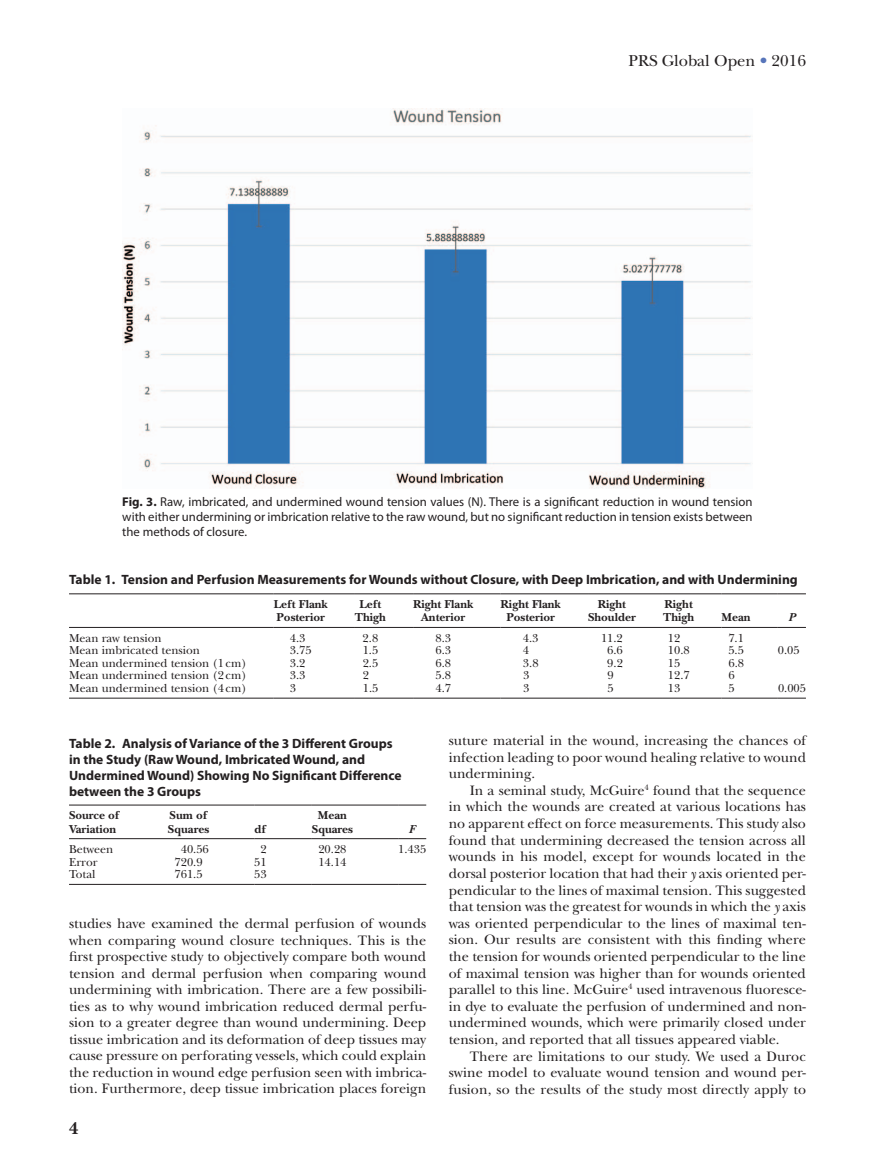
<style>
.page{position:relative;width:878px;height:1175px;background:#fff}
.page>*{position:absolute;margin:0;border:0;box-sizing:border-box;transform-origin:0 0}
.t1{font:700 18px "New Baskerville";color:#231f20}
.t2{font:16.5px "New Baskerville";color:#231f20}
.t3{font:14.25px/16.6px "New Baskerville";color:#231f20;text-align:justify}
.t4{font:700 13.5px/15.8px "Myriad Pro";color:#231f20}
.t5{font:12.75px/15px "Myriad Pro";color:#231f20;text-align:justify}
.t6{font:12px "New Baskerville";color:#231f20}
.t7{font:700 12px/13.5px "New Baskerville";color:#231f20;text-align:center}
.t8{font:italic 700 12px "New Baskerville";color:#231f20}
.s1{color:#5775ba}
.s2{font-weight:700}
.s3{font-style:italic}
</style>
<div class="page">
<img style="left:122px;top:108px;width:630px;height:380px">
<hr style="left:69px;top:593px;width:205px;height:1px;background:#231f20">
<hr style="left:274px;top:593px;width:81px;height:1px;background:#231f20">
<hr style="left:355px;top:593px;width:58px;height:1px;background:#231f20">
<hr style="left:413px;top:593px;width:87px;height:1px;background:#231f20">
<hr style="left:500px;top:593px;width:88px;height:1px;background:#231f20">
<hr style="left:588px;top:593px;width:75px;height:1px;background:#231f20">
<hr style="left:663px;top:593px;width:58px;height:1px;background:#231f20">
<hr style="left:721px;top:593px;width:56px;height:1px;background:#231f20">
<svg style="left:777px;top:593px;width:29px;height:1px"></svg>
<hr style="left:69px;top:627px;width:205px;height:1px;background:#231f20">
<hr style="left:274px;top:627px;width:81px;height:1px;background:#231f20">
<hr style="left:355px;top:627px;width:58px;height:1px;background:#231f20">
<hr style="left:413px;top:627px;width:87px;height:1px;background:#231f20">
<hr style="left:500px;top:627px;width:88px;height:1px;background:#231f20">
<hr style="left:588px;top:627px;width:75px;height:1px;background:#231f20">
<hr style="left:663px;top:627px;width:58px;height:1px;background:#231f20">
<hr style="left:721px;top:627px;width:56px;height:1px;background:#231f20">
<svg style="left:777px;top:627px;width:29px;height:1px"></svg>
<hr style="left:69px;top:697px;width:205px;height:1px;background:#231f20">
<hr style="left:274px;top:697px;width:81px;height:1px;background:#231f20">
<hr style="left:355px;top:697px;width:58px;height:1px;background:#231f20">
<hr style="left:413px;top:697px;width:87px;height:1px;background:#231f20">
<hr style="left:500px;top:697px;width:88px;height:1px;background:#231f20">
<hr style="left:588px;top:697px;width:75px;height:1px;background:#231f20">
<hr style="left:663px;top:697px;width:58px;height:1px;background:#231f20">
<hr style="left:721px;top:697px;width:56px;height:1px;background:#231f20">
<svg style="left:777px;top:697px;width:29px;height:1px"></svg>
<hr style="left:69px;top:804px;width:99px;height:1px;background:#231f20">
<hr style="left:168px;top:804px;width:86px;height:1px;background:#231f20">
<hr style="left:254px;top:804px;width:58px;height:1px;background:#231f20">
<hr style="left:312px;top:804px;width:86px;height:1px;background:#231f20">
<svg style="left:398px;top:804px;width:28px;height:1px"></svg>
<hr style="left:69px;top:838px;width:99px;height:1px;background:#231f20">
<hr style="left:168px;top:838px;width:86px;height:1px;background:#231f20">
<hr style="left:254px;top:838px;width:58px;height:1px;background:#231f20">
<hr style="left:312px;top:838px;width:86px;height:1px;background:#231f20">
<svg style="left:398px;top:838px;width:28px;height:1px"></svg>
<hr style="left:69px;top:884px;width:99px;height:1px;background:#231f20">
<hr style="left:168px;top:884px;width:86px;height:1px;background:#231f20">
<hr style="left:254px;top:884px;width:58px;height:1px;background:#231f20">
<hr style="left:312px;top:884px;width:86px;height:1px;background:#231f20">
<svg style="left:398px;top:884px;width:28px;height:1px"></svg>
<p class="t2" style="left:628px;top:51px;width:179px">PRS Global Open <span class="s1">•</span> 2016</p>
<p class="t5" style="left:122px;top:494px;width:632px"><span class="s2">Fig. 3.</span> Raw, imbricated, and undermined wound tension values (N). There is a significant reduction in wound tension with either undermining or imbrication relative to the raw wound, but no significant reduction in tension exists between the methods of closure.</p>
<p class="t4" style="left:69px;top:571px;width:730px">Table 1. Tension and Perfusion Measurements for Wounds without Closure, with Deep Imbrication, and with Undermining</p>
<p class="t7" style="left:274px;top:597px;width:55px;text-align:left">Left Flank<br>Posterior</p>
<p class="t7" style="left:355px;top:597px;width:32px">Left<br>Thigh</p>
<p class="t7" style="left:413px;top:597px;width:62px">Right Flank<br>Anterior</p>
<p class="t7" style="left:500px;top:597px;width:62px">Right Flank<br>Posterior</p>
<p class="t7" style="left:588px;top:597px;width:49px">Right<br>Shoulder</p>
<p class="t7" style="left:663px;top:597px;width:32px;text-align:left">Right<br>Thigh</p>
<p class="t7" style="left:721px;top:611px;width:31px">Mean</p>
<p class="t8" style="left:788px;top:610px;width:8px">P</p>
<p class="t6" style="left:69px;top:631px;width:94px">Mean raw tension</p>
<p class="t6" style="left:290px;top:631px;width:17px">4.3</p>
<p class="t6" style="left:362px;top:631px;width:17px">2.8</p>
<p class="t6" style="left:435px;top:631px;width:17px">8.3</p>
<p class="t6" style="left:523px;top:631px;width:17px">4.3</p>
<p class="t6" style="left:601px;top:631px;width:23px">11.2</p>
<p class="t6" style="left:667px;top:631px;width:14px">12</p>
<p class="t6" style="left:728px;top:631px;width:17px">7.1</p>
<p class="t6" style="left:69px;top:643px;width:133px">Mean imbricated tension</p>
<p class="t6" style="left:290px;top:643px;width:23px">3.75</p>
<p class="t6" style="left:362px;top:643px;width:17px">1.5</p>
<p class="t6" style="left:435px;top:643px;width:17px">6.3</p>
<p class="t6" style="left:523px;top:643px;width:8px">4</p>
<p class="t6" style="left:607px;top:643px;width:17px">6.6</p>
<p class="t6" style="left:667px;top:643px;width:23px">10.8</p>
<p class="t6" style="left:728px;top:643px;width:17px">5.5</p>
<p class="t6" style="left:777px;top:643px;width:23px">0.05</p>
<p class="t6" style="left:69px;top:656px;width:179px">Mean undermined tension (1cm)</p>
<p class="t6" style="left:290px;top:656px;width:17px">3.2</p>
<p class="t6" style="left:363px;top:656px;width:17px">2.5</p>
<p class="t6" style="left:435px;top:656px;width:17px">6.8</p>
<p class="t6" style="left:523px;top:656px;width:17px">3.8</p>
<p class="t6" style="left:607px;top:656px;width:17px">9.2</p>
<p class="t6" style="left:667px;top:656px;width:14px">15</p>
<p class="t6" style="left:728px;top:656px;width:17px">6.8</p>
<p class="t6" style="left:69px;top:668px;width:179px">Mean undermined tension (2cm)</p>
<p class="t6" style="left:290px;top:668px;width:17px">3.3</p>
<p class="t6" style="left:363px;top:668px;width:8px">2</p>
<p class="t6" style="left:435px;top:668px;width:17px">5.8</p>
<p class="t6" style="left:523px;top:668px;width:8px">3</p>
<p class="t6" style="left:607px;top:668px;width:8px">9</p>
<p class="t6" style="left:668px;top:668px;width:23px">12.7</p>
<p class="t6" style="left:728px;top:668px;width:8px">6</p>
<p class="t6" style="left:69px;top:681px;width:179px">Mean undermined tension (4cm)</p>
<p class="t6" style="left:290px;top:681px;width:8px">3</p>
<p class="t6" style="left:363px;top:681px;width:17px">1.5</p>
<p class="t6" style="left:435px;top:681px;width:17px">4.7</p>
<p class="t6" style="left:523px;top:681px;width:8px">3</p>
<p class="t6" style="left:607px;top:681px;width:8px">5</p>
<p class="t6" style="left:668px;top:681px;width:14px">13</p>
<p class="t6" style="left:728px;top:681px;width:8px">5</p>
<p class="t6" style="left:778px;top:681px;width:30px">0.005</p>
<p class="t4" style="left:69px;top:735px;width:334px">Table 2. Analysis of Variance of the 3 Different Groups in the Study (Raw Wound, Imbricated Wound, and Undermined Wound) Showing No Significant Difference between the 3 Groups</p>
<p class="t7" style="left:69px;top:808px;width:52px;text-align:left">Source of<br>Variation</p>
<p class="t7" style="left:168px;top:808px;width:43px;text-align:left">Sum of<br>Squares</p>
<p class="t7" style="left:312px;top:808px;width:43px">Mean<br>Squares</p>
<p class="t7" style="left:255px;top:822px;width:13px">df</p>
<p class="t8" style="left:409px;top:822px;width:8px">F</p>
<p class="t6" style="left:69px;top:842px;width:46px">Between</p>
<p class="t6" style="left:181px;top:842px;width:30px">40.56</p>
<p class="t6" style="left:260px;top:842px;width:8px">2</p>
<p class="t6" style="left:318px;top:842px;width:30px">20.28</p>
<p class="t6" style="left:398px;top:842px;width:30px">1.435</p>
<p class="t6" style="left:69px;top:854px;width:30px">Error</p>
<p class="t6" style="left:174px;top:854px;width:30px">720.9</p>
<p class="t6" style="left:254px;top:854px;width:14px">51</p>
<p class="t6" style="left:318px;top:854px;width:30px">14.14</p>
<p class="t6" style="left:69px;top:867px;width:28px">Total</p>
<p class="t6" style="left:174px;top:867px;width:30px">761.5</p>
<p class="t6" style="left:254px;top:867px;width:14px">53</p>
<p class="t3" style="left:69px;top:915px;width:359px">studies have examined the dermal perfusion of wounds when comparing wound closure techniques. This is the first prospective study to objectively compare both wound tension and dermal perfusion when comparing wound undermining with imbrication. There are a few possibili&shy;ties as to why wound imbrication reduced dermal perfu&shy;sion to a greater degree than wound undermining. Deep tissue imbrication and its deformation of deep tissues may cause pressure on perforating vessels, which could explain the reduction in wound edge perfusion seen with imbrica&shy;tion. Furthermore, deep tissue imbrication places foreign</p>
<p class="t1" style="left:69px;top:1118px;width:11px">4</p>
<p class="t3" style="left:449px;top:732px;width:358px">suture material in the wound, increasing the chances of infection leading to poor wound healing relative to wound undermining.</p>
<p class="t3" style="left:448px;top:782px;width:359px;text-indent:21px">In a seminal study, McGuire<sup>4</sup> found that the sequence in which the wounds are created at various locations has no apparent effect on force measurements. This study also found that undermining decreased the tension across all wounds in his model, except for wounds located in the dorsal posterior location that had their <span class="s3">y</span> axis oriented per&shy;pendicular to the lines of maximal tension. This suggested that tension was the greatest for wounds in which the <span class="s3">y</span> axis was oriented perpendicular to the lines of maximal ten&shy;sion. Our results are consistent with this finding where the tension for wounds oriented perpendicular to the line of maximal tension was higher than for wounds oriented parallel to this line. McGuire<sup>4</sup> used intravenous fluoresce&shy;in dye to evaluate the perfusion of undermined and non&shy;undermined wounds, which were primarily closed under tension, and reported that all tissues appeared viable.</p>
<p class="t3" style="left:448px;top:1047px;width:359px;text-indent:21px">There are limitations to our study. We used a Duroc swine model to evaluate wound tension and wound per&shy;fusion, so the results of the study most directly apply to</p>
</div>
